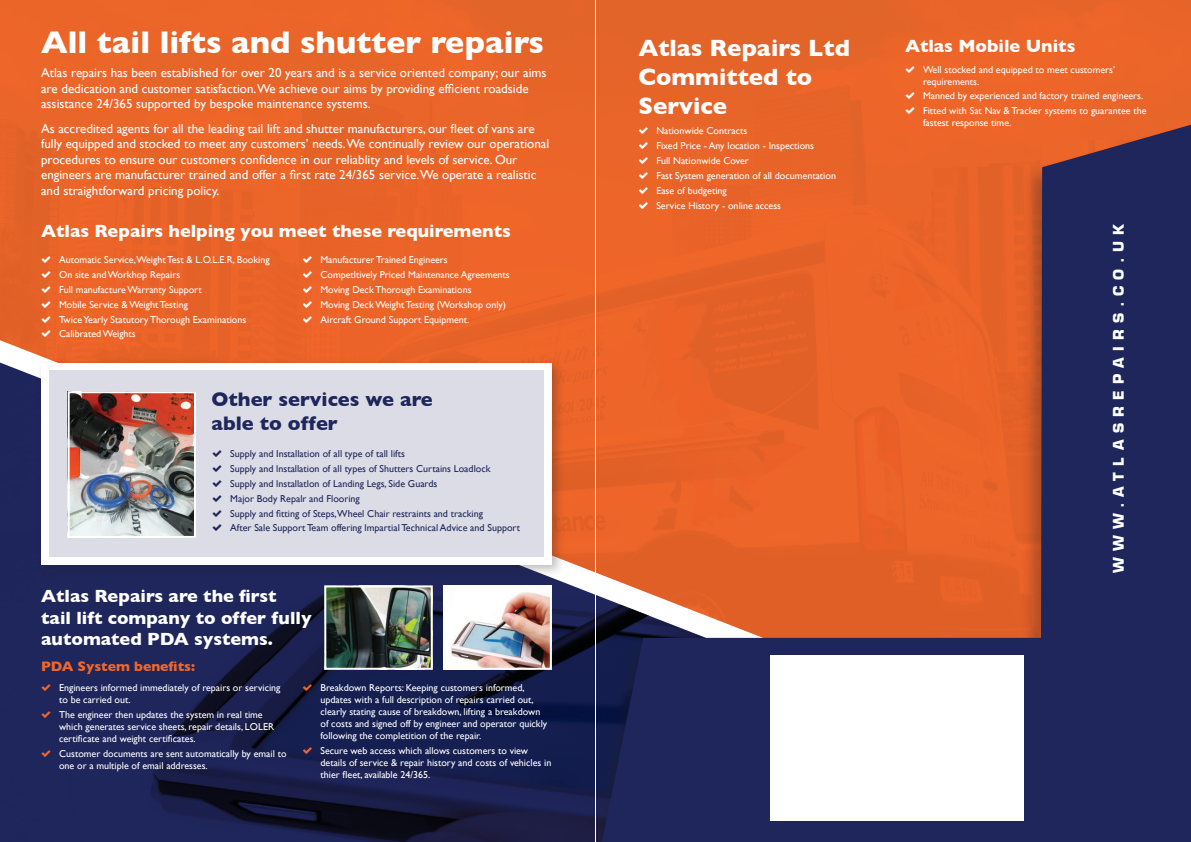
<style>
.page{position:relative;width:1191px;height:842px;background:#fff}
.page>*{position:absolute;margin:0;border:0;box-sizing:border-box;transform-origin:0 0}
.t1{font:700 32px "Gill Sans";color:#fff}
.t2{font:700 24px/28.8px "Gill Sans";color:#fff}
.t3{font:700 20px/24px "Gill Sans";color:#1f265b}
.t4{font:700 18px/21.6px "Gill Sans";color:#fff}
.t5{font:900 16px "Eurostar";letter-spacing:.4em;color:#fff}
.t6{font:700 14px "Gill Sans";color:#f2672a}
.t7{font:13px/15.6px "Gill Sans";color:#fff}
.t8{font:10px/14.8px "Gill Sans";color:#fff}
.t9{font:10px/14.8px "Gill Sans";color:#1f265b}
</style>
<div class="page">
<div style="left:0;top:0;width:1191px;height:363px;background:#ea6529"></div>
<img style="left:0;top:363px;width:1020px;height:479px">
<div style="left:36px;top:357px;width:529px;height:221px;background:#231f20;opacity:.3"></div>
<div style="left:41px;top:363px;width:511px;height:201px;background:#fff"></div>
<div style="left:49px;top:371px;width:495px;height:186px;background:#dbdce5"></div>
<img style="left:446px;top:588px;width:103px;height:79px">
<div style="left:443px;top:585px;width:109px;height:85px;border:2px solid #fff"></div>
<img style="left:71px;top:394px;width:122px;height:141px">
<div style="left:68px;top:391px;width:128px;height:147px;border:2px solid #fff"></div>
<img style="left:327px;top:588px;width:103px;height:79px">
<div style="left:324px;top:585px;width:109px;height:85px;border:2px solid #fff"></div>
<div style="left:1020px;top:125px;width:171px;height:717px;background:#231f20;opacity:.3"></div>
<div style="left:1040px;top:125px;width:151px;height:512px;background:#1f265b"></div>
<div style="left:583px;top:637px;width:608px;height:205px;background:#231f20;opacity:.3"></div>
<div style="left:602px;top:638px;width:589px;height:204px;background:#1f265b"></div>
<div style="left:770px;top:655px;width:253px;height:166px;background:#fff"></div>
<hr style="left:595px;top:0;width:1px;height:842px;background:#fff">
<svg style="left:42px;top:256px;width:8px;height:7px"></svg>
<svg style="left:42px;top:271px;width:8px;height:7px"></svg>
<svg style="left:42px;top:286px;width:8px;height:7px"></svg>
<svg style="left:42px;top:301px;width:8px;height:7px"></svg>
<svg style="left:42px;top:316px;width:8px;height:6px"></svg>
<svg style="left:42px;top:331px;width:8px;height:6px"></svg>
<svg style="left:303px;top:256px;width:9px;height:7px"></svg>
<svg style="left:303px;top:271px;width:9px;height:7px"></svg>
<svg style="left:303px;top:286px;width:9px;height:7px"></svg>
<svg style="left:303px;top:301px;width:9px;height:7px"></svg>
<svg style="left:303px;top:316px;width:9px;height:6px"></svg>
<svg style="left:639px;top:128px;width:8px;height:6px"></svg>
<svg style="left:639px;top:142px;width:8px;height:7px"></svg>
<svg style="left:639px;top:157px;width:8px;height:7px"></svg>
<svg style="left:639px;top:172px;width:8px;height:7px"></svg>
<svg style="left:639px;top:187px;width:8px;height:7px"></svg>
<svg style="left:639px;top:202px;width:8px;height:6px"></svg>
<svg style="left:905px;top:66px;width:9px;height:7px"></svg>
<svg style="left:905px;top:93px;width:9px;height:6px"></svg>
<svg style="left:905px;top:107px;width:9px;height:7px"></svg>
<svg style="left:42px;top:684px;width:8px;height:7px"></svg>
<svg style="left:42px;top:711px;width:8px;height:7px"></svg>
<svg style="left:42px;top:750px;width:8px;height:7px"></svg>
<svg style="left:303px;top:684px;width:9px;height:7px"></svg>
<svg style="left:303px;top:747px;width:9px;height:7px"></svg>
<h1 class="t1" style="left:41px;top:17px;width:504px">All tail lifts and shutter repairs</h1>
<p class="t7" style="left:41px;top:65px;width:507px">Atlas repairs has been established for over 20 years and is a service oriented company; our aims are dedication and customer satisfaction.We achieve our aims by providing efficient roadside assistance 24/365 supported by bespoke maintenance systems.</p>
<p class="t7" style="left:41px;top:120px;width:510px">As accredited agents for all the leading tail lift and shutter manufacturers, our fleet of vans are fully equipped and stocked to meet any customers’ needs.We continually review our operational procedures to ensure our customers confidence in our reliablity and levels of service. Our engineers are manufacturer trained and offer a first rate 24/365 service.We operate a realistic and straightforward pricing policy.</p>
<h3 class="t4" style="left:41px;top:219px;width:471px">Atlas Repairs helping you meet these requirements</h3>
<p class="t8" style="left:59px;top:252px;width:212px">Automatic Service,Weight Test &amp; L.O.L.E.R, Booking On site and Workhop Repairs<br>Full manufacture Warranty Support<br>Mobile Service &amp; Weight Testing<br>Twice Yearly Statutory Thorough Examinations Calibrated Weights</p>
<p class="t8" style="left:320px;top:252px;width:191px">Manufacturer Trained Engineers<br>Competltively Priced Maintenance Agreements Moving Deck Thorough Examinations<br>Moving Deck Weight Testing (Workshop only)<br>Aircraft Ground Support Equipment.</p>
<h3 class="t3" style="left:211px;top:387px;width:223px">Other services we are able to offer</h3>
<p class="t9" style="left:230px;top:446px;width:291px">Supply and Installation of all type of tall lifts<br>Supply and lnstallation of all types of Shutters Curtains Loadlock<br>Supply and lnstallatlon of Landing Legs, Side Guards<br>Major Body Repalr and Flooring<br>Supply and fitting of Steps,Wheel Chair restraints and tracking<br>After Sale Support Team offering lmpartial Technical Advice and Support</p>
<h3 class="t4" style="left:41px;top:585px;width:272px">Atlas Repairs are the first<br>tail lift company to offer fully automated PDA systems.</h3>
<h3 class="t6" style="left:41px;top:655px;width:155px">PDA System benefits:</h3>
<p class="t8" style="left:59px;top:682px;width:223px;line-height:12px">Engineers informed immediately of repairs or servicing to be carried out.</p>
<p class="t8" style="left:59px;top:708px;width:216px;line-height:12px">The engineer then updates the system in real time which generates service sheets, repair details, LOLER certificate and weight certificates.</p>
<p class="t8" style="left:59px;top:747px;width:229px;line-height:12px">Customer documents are sent automatically by email to one or a multiple of email addresses.</p>
<p class="t8" style="left:320px;top:682px;width:228px;line-height:12px">Breakdown Reports: Keeping customers informed, updates with a full description of repairs carried out, clearly stating cause of breakdown, lifting a breakdown of costs and signed off by engineer and operator quickly following the completition of the repair.</p>
<p class="t8" style="left:320px;top:744px;width:232px;line-height:12px">Secure web access which allows customers to view details of service &amp; repair history and costs of vehicles in thier fleet, available 24/365.</p>
<h2 class="t2" style="left:638px;top:33px;width:213px">Atlas Repairs Ltd<br>Committed to<br>Service</h2>
<p class="t8" style="left:656px;top:123px;width:181px">Nationwide Contracts<br>Fixed Price - Any location - Inspections<br>Full Nationwide Cover<br>Fast System generation of all documentation<br>Ease of budgeting<br>Service History - online access</p>
<h3 class="t4" style="left:905px;top:35px;width:172px">Atlas Mobile Units</h3>
<p class="t8" style="left:923px;top:63px;width:194px;line-height:12px">Well stocked and equipped to meet customers’ requirements.</p>
<p class="t8" style="left:923px;top:89px;width:225px">Manned by experienced and factory trained engineers.<br>Fitted with Sat Nav &amp; Tracker systems to guarantee the</p>
<p class="t8" style="left:923px;top:115px;width:90px">fastest response time.</p>
<h3 class="t5" style="left:1108px;top:573px;width:351px;rotate:-90deg">WWW.ATLASREPAIRS.CO.UK</h3>
</div>
